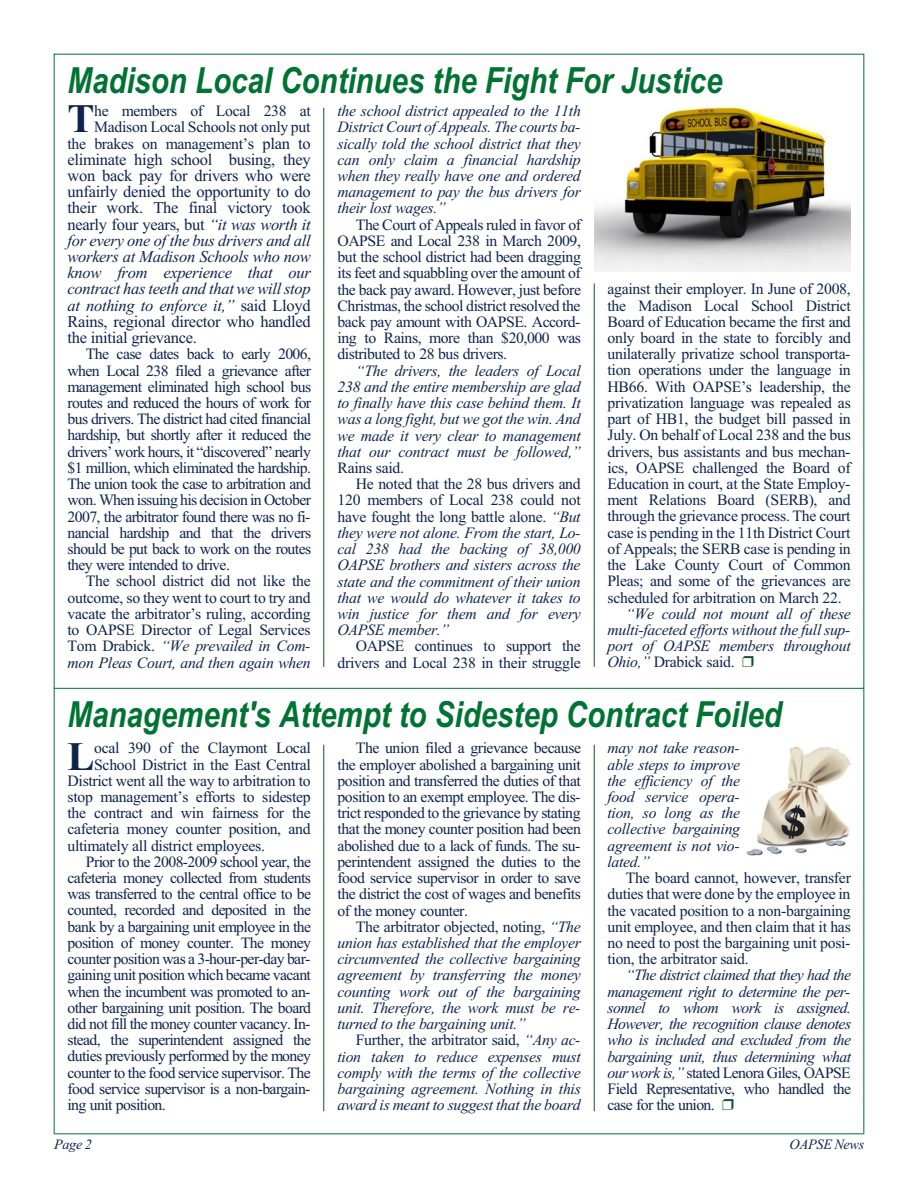
<style>
.page{position:relative;width:918px;height:1188px;background:#fff}
.page>*{position:absolute;margin:0;border:0;box-sizing:border-box;transform-origin:0 0}
.t1{font:700 40.5px "Times New Roman";color:#0d244d}
.t2{font:italic 700 36px "Arial Narrow";color:#007333}
.t3{font:16.5px/16.2px "Times New Roman";letter-spacing:-.015em;color:#0d244d;text-align:justify}
.t4{font:15.75px/16.2px "Times New Roman";letter-spacing:-.025em;color:#0d244d;text-align:justify}
.t5{font:italic 15.75px/16.2px "Times New Roman";letter-spacing:-.015em;color:#0d244d;text-align:justify}
.t6{font:italic 14.25px "Times New Roman";letter-spacing:-.015em;color:#0d244d}
.s1{font-size:16.5px}
.s2{font-style:italic}
.s3{font-style:normal}
</style>
<div class="page">
<img style="left:746px;top:746px;width:106px;height:110px">
<hr style="left:323px;top:745px;width:1px;height:366px;background:#0d5426">
<hr style="left:594px;top:745px;width:1px;height:366px;background:#0d5426">
<hr style="left:864px;top:688px;width:1px;height:446px;background:#007333">
<hr style="left:54px;top:1134px;width:810px;height:1px;background:#007333">
<hr style="left:54px;top:688px;width:1px;height:446px;background:#007333">
<hr style="left:323px;top:108px;width:1px;height:559px;background:#0d5426">
<hr style="left:594px;top:284px;width:1px;height:383px;background:#0d5426">
<img style="left:594px;top:106px;width:256px;height:166px">
<h2 class="t2" style="left:68px;top:66px;width:656px">Madison Local Con tinues the Fight For Jus tice</h2>
<h1 class="t1" style="left:68px;top:105px;width:29px">T</h1>
<p class="t4" style="left:68px;top:104px;width:245px;text-align:right">he members of Lo cal 238 at<br>Mad i son Lo cal Schools not only put<br>the brakes on man age ment’<span class="s1">s plan to</span></p>
<p class="t3" style="left:68px;top:153px;width:245px">elimi nate high school bus ing, they won back pay for driv ers who were un fairly de nied the op por tu nity to do their work. The fi nal victory took nearly four years, but <span class="s2">“it was worth it for ev ery one of the bus driv ers and all workers at Mad i son Schools who now know from ex pe ri ence that our con tract has teeth and that we will stop at noth ing to en force it,”</span> said Lloyd Rains, regional director who han dled the ini tial griev ance.</p>
<p class="t4" style="left:68px;top:347px;width:245px;text-indent:18px">The case dates back to early 2006, when Lo cal 238 filed a griev ance af ter man age ment elim i nated high school bus routes and re duced the hours of work for bus driv ers. The dis trict had cited finan cial hard ship, but shortly af ter it re duced the driv ers’ work hours, it “discov ered” nearly $1 mil lion, which elimi nated the hard ship.<br>The un ion took the case to ar bi tra tion and won. When is su ing his de ci sion in Oc to ber 2007, the ar bi tra tor found there was no fi&shy;nan cial hard ship and that the driv ers should be put back to work on the routes they were in tended to drive.</p>
<p class="t4" style="left:68px;top:575px;width:245px;text-indent:18px">The school dis trict did not like the out come, so they went to court to try and va cate the ar bi tra tor’s rul ing, ac cord ing to OAPSE Direc tor of Le gal Ser vices Tom Drabick. <span class="s2">“We pre vailed in Com&shy;mon Pleas Court, and then again when</span></p>
<p class="t5" style="left:338px;top:104px;width:245px">the school district ap pealed to the 11th Dis trict Court of Ap peals. The courts ba - si cally told the school dis trict that they can only claim a fi nan cial hard ship when they really have one and ordered man age ment to pay the bus drivers for their lost wages.”</p>
<p class="t4" style="left:338px;top:218px;width:245px;text-indent:18px">The Court of Ap peals ruled in fa vor of OAPSE and Lo cal 238 in March 2009, but the school dis trict had been drag ging its feet and squab bling over the amount of the back pay award. However, just be fore Christ mas, the school dis trict re solved the back pay amount with OAPSE. Accord - ing to Rains, more than $20,000 was dis trib uted to 28 bus driv ers.</p>
<p class="t5" style="left:338px;top:364px;width:245px;text-indent:18px">“The driv ers, the lead ers of Lo cal 238 and the en tire mem ber ship are glad to fi nally have this case be hind them. It was a long fight, but we got the win. And we made it very clear to man age ment that our con tract must be fol lowed,”</p>
<p class="t4" style="left:338px;top:461px;width:68px">Rains said.</p>
<p class="t4" style="left:356px;top:477px;width:226px">He noted that the 28 bus driv ers and</p>
<p class="t4" style="left:338px;top:494px;width:245px">120 members of Lo cal 238 could not</p>
<p class="t4" style="left:338px;top:510px;width:245px">have fought the long bat tle alone. <span class="s2">“But</span></p>
<p class="t5" style="left:338px;top:526px;width:245px">they were not alone. From the start, Lo -</p>
<p class="t5" style="left:338px;top:542px;width:245px">cal 238 had the back ing of 38,000</p>
<p class="t5" style="left:338px;top:558px;width:245px">OAPSE broth ers and sis ters across the</p>
<p class="t5" style="left:338px;top:575px;width:245px">state and the com mit ment of their un ion</p>
<p class="t5" style="left:338px;top:591px;width:245px">that we would do what ever it takes to</p>
<p class="t5" style="left:338px;top:607px;width:245px">win jus tice for them and for ev ery</p>
<p class="t5" style="left:338px;top:623px;width:113px">OAPSE mem ber.”</p>
<p class="t4" style="left:338px;top:640px;width:245px;text-align:right">OAPSE con tin ues to sup port the driv ers and Lo cal 238 in their strug gle</p>
<p class="t4" style="left:608px;top:282px;width:245px">against their employer. In June of 2008, the Mad i son Lo cal School Dis trict Board of Ed u ca tion be came the first and only board in the state to forc ibly and uni lat er ally pri vat ize school trans por ta - tion op er a tions un der the lan guage in HB66. With OAPSE’s lead er ship, the pri vat iza tion lan guage was re pealed as part of HB1, the bud get bill passed in July. On be half of Lo cal 238 and the bus driv ers, bus as sis tants and bus me chan - ics, OAPSE chal lenged the Board of Ed u ca tion in court, at the State Employ - ment Re la tions Board (SERB), and through the griev ance pro cess. The court case is pend ing in the 11th Dis trict Court of Ap peals; the SERB case is pend ing in the Lake County Court of Common Pleas; and some of the griev ances are sched uled for ar bi tra tion on March 22.</p>
<p class="t5" style="left:608px;top:607px;width:245px;text-indent:18px">“We could not mount all of these multi-fac eted ef forts with out the full sup - port of OAPSE mem bers through out Ohio,” <span class="s3">Drabick said.</span></p>
<h2 class="t2" style="left:68px;top:701px;width:716px">Management's Attempt to Side step Con tract Foiled</h2>
<h1 class="t1" style="left:68px;top:742px;width:29px">L</h1>
<p class="t4" style="left:94px;top:741px;width:218px">o cal 390 of the Claymont Lo cal</p>
<p class="t4" style="left:338px;top:741px;width:245px;text-indent:18px">The un ion filed a griev ance be cause the employer abol ished a bargain ing unit po si tion and trans ferred the du ties of that po si tion to an ex empt employee. The dis - trict re sponded to the griev ance by stat ing that the money coun ter po si tion had been abol ished due to a lack of funds. The su - per in ten dent as signed the du ties to the food service su per vi sor in order to save the dis trict the cost of wages and ben e fits of the money coun ter.</p>
<p class="t5" style="left:338px;top:920px;width:245px;text-indent:18px"><span class="s3">The ar bi tra tor ob jected, not ing,</span> “The un ion has es tab lished that the em ployer cir cum vented the col lec tive bar gain ing agree ment by trans fer ring the money count ing work out of the bar gain ing unit. There fore, the work must be re&shy;turned to the bargain ing unit.”</p>
<p class="t5" style="left:338px;top:1033px;width:245px;text-indent:18px"><span class="s3">Fur ther, the ar bi tra tor said,</span> “Any ac&shy;tion taken to re duce ex penses must com ply with the terms of the col lec tive bar gain ing agree ment. Noth ing in this award is meant to sug gest that the board</p>
<p class="t5" style="left:608px;top:741px;width:134px">may not take rea son - able steps to im prove the ef fi ciency of the food ser vice op er a - tion, so long as the col lec tive bar gain ing agree ment is not vi o - lated.”</p>
<p class="t4" style="left:608px;top:871px;width:245px;text-indent:18px">The board can not, how ever, trans fer du ties that were done by the employee in the va cated po si tion to a non-bar gain ing unit employee, and then claim that it has no need to post the bar gain ing unit po si - tion, the ar bi tra tor said.</p>
<p class="t5" style="left:608px;top:969px;width:245px;text-indent:18px">“The dis trict claimed that they had the man age ment right to de ter mine the per - son nel to whom work is assigned.<br>How ever, the rec og ni tion clause de notes who is in cluded and ex cluded from the bar gain ing unit, thus de ter min ing what our work is,” <span class="s3">stated Lenora Giles, OAPSE Field Rep re sen ta tive, who han dled the case for the un ion.</span></p>
<p class="t4" style="left:94px;top:758px;width:218px">School Dis trict in the East Cen tral</p>
<p class="t4" style="left:68px;top:774px;width:245px">Dis trict went all the way to ar bi tra tion to</p>
<p class="t4" style="left:68px;top:790px;width:245px">stop man age ment’s ef forts to sidestep</p>
<p class="t4" style="left:68px;top:806px;width:245px">the con tract and win fair ness for the</p>
<p class="t4" style="left:68px;top:823px;width:245px">caf e te ria money coun ter po si tion, and</p>
<p class="t4" style="left:68px;top:839px;width:199px">ul ti mately all dis trict em ploy ees.</p>
<p class="t4" style="left:86px;top:855px;width:227px">Prior to the 2008-2009 school year, the</p>
<p class="t4" style="left:68px;top:871px;width:245px">caf e te ria money col lected from stu dents</p>
<p class="t4" style="left:68px;top:887px;width:245px">was transferred to the cen tral of fice to be</p>
<p class="t4" style="left:68px;top:904px;width:245px">counted, recorded and de pos ited in the</p>
<p class="t4" style="left:68px;top:920px;width:245px">bank by a bar gain ing unit employee in the</p>
<p class="t4" style="left:68px;top:936px;width:245px">po si tion of money coun ter. The money</p>
<p class="t4" style="left:68px;top:952px;width:245px">coun ter po si tion was a 3-hour-per-day bar -</p>
<p class="t4" style="left:68px;top:969px;width:245px">gain ing unit po si tion which became va cant</p>
<p class="t4" style="left:68px;top:985px;width:245px">when the in cumbent was pro moted to an -</p>
<p class="t4" style="left:68px;top:1001px;width:245px">other bargain ing unit po si tion. The board</p>
<p class="t4" style="left:68px;top:1017px;width:245px">did not fill the money coun ter va cancy. In -</p>
<p class="t4" style="left:68px;top:1033px;width:245px">stead, the su per in ten dent as signed the</p>
<p class="t4" style="left:68px;top:1050px;width:245px">du ties pre vi ously per formed by the money</p>
<p class="t4" style="left:68px;top:1066px;width:245px">coun ter to the food service su per vi sor. The</p>
<p class="t4" style="left:68px;top:1082px;width:245px">food service su per vi sor is a non-bargain -</p>
<p class="t4" style="left:68px;top:1098px;width:100px">ing unit po si tion.</p>
<p class="t6" style="left:54px;top:1139px;width:39px">Page 2</p>
<p class="t6" style="left:790px;top:1139px;width:76px">OAPSE News</p>
</div>
